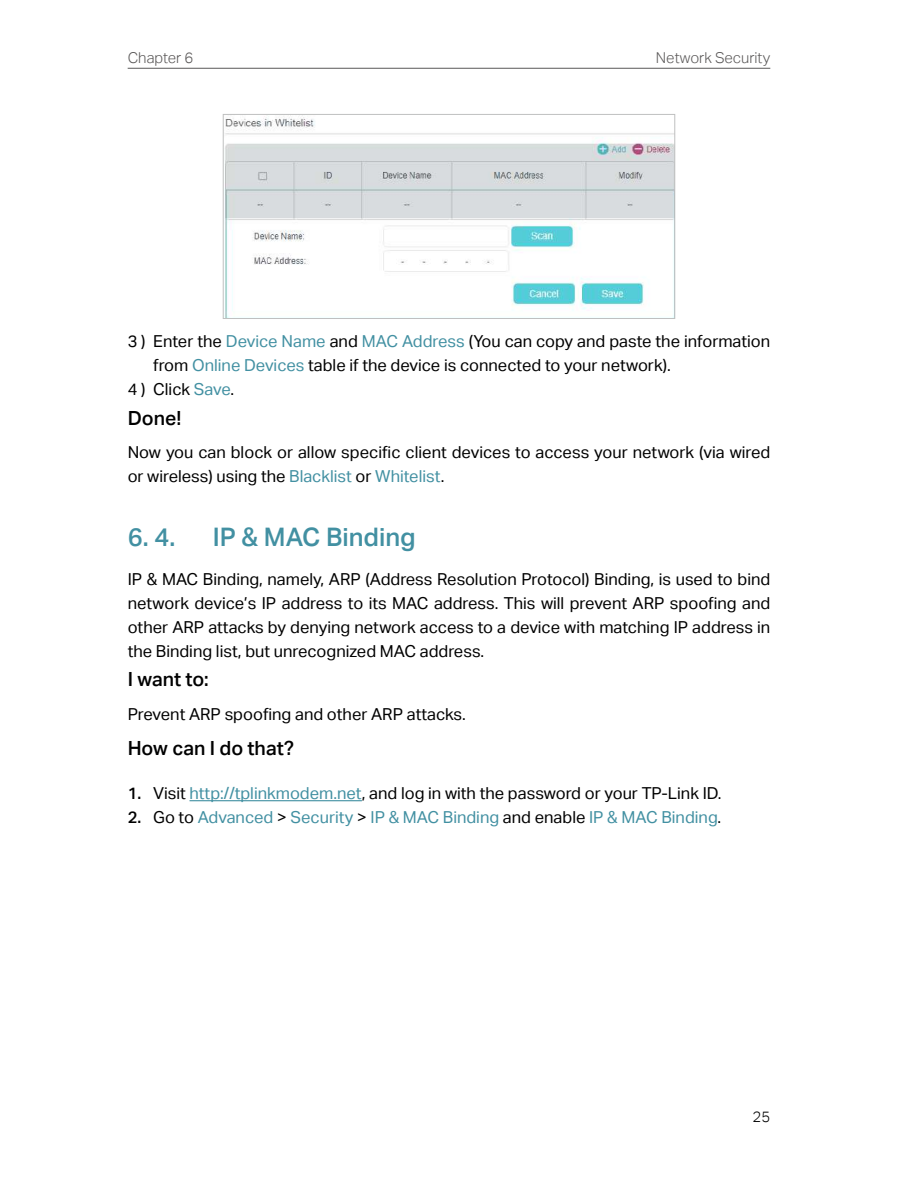
<style>
.page{position:relative;width:898px;height:1187px;background:#fff}
.page>*{position:absolute;margin:0;border:0;box-sizing:border-box;transform-origin:0 0}
.t1{font:25.5px "TP Link Aktiv Medium";color:#4290a2}
.t2{font:19.5px "TP Link Aktiv Medium";color:#000}
.t3{font:16.5px/24px "TP Link Aktiv Regular";color:#000}
.t4{font:16.5px "TP Link Aktiv Regular";color:#4290a2}
.t5{font:15px "TP Link Aktiv Light";color:#595757}
.t6{font:15px "TP Link Aktiv Light";color:#000}
.s1{color:#4290a2}
.s2{font-family:"TP Link Aktiv Medium"}
.s3{font-family:"TP Link Aktiv Medium";color:#000}
.s4{color:#000}
</style>
<div class="page">
<hr style="left:128px;top:68px;width:642px;height:1px;background:#595757">
<hr style="left:189px;top:800px;width:173px;height:1px;background:#4290a2">
<img style="left:225px;top:117px;width:447px;height:200px">
<div style="left:223px;top:114px;width:451px;height:205px;border:1px solid #bfc0c0"></div>
<p class="t5" style="left:128px;top:49px;width:67px">Chapter 6</p>
<p class="t5" style="left:655px;top:49px;width:116px">Network Security</p>
<p class="t3" style="left:128px;top:329px;width:644px">3 ) Enter the <span class="s1">Device Name</span> and <span class="s1">MAC Address</span> (You can copy and paste the information</p>
<p class="t3" style="left:153px;top:353px;width:519px">from <span class="s1">Online Devices</span> table if the device is connected to your network).</p>
<p class="t3" style="left:128px;top:377px;width:108px">4 ) Click <span class="s1">Save</span>.</p>
<p class="t2" style="left:128px;top:406px;width:55px">Done!</p>
<p class="t3" style="left:128px;top:440px;width:644px">Now you can block or allow specific client devices to access your network (via wired or wireless) using the <span class="s1">Blacklist</span> or <span class="s1">Whitelist</span>.</p>
<h1 class="t1" style="left:128px;top:522px;width:46px">6. 4.</h1>
<h1 class="t1" style="left:213px;top:522px;width:204px">IP &amp; MAC Binding</h1>
<p class="t3" style="left:128px;top:567px;width:644px;text-align:justify">IP &amp; MAC Binding, namely, ARP (Address Resolution Protocol) Binding, is used to bind network device’s IP address to its MAC address. This will prevent ARP spoofing and other ARP attacks by denying network access to a device with matching IP address in the Binding list, but unrecognized MAC address.</p>
<p class="t2" style="left:128px;top:668px;width:83px">I want to:</p>
<p class="t3" style="left:128px;top:702px;width:339px">Prevent ARP spoofing and other ARP attacks.</p>
<p class="t2" style="left:128px;top:736px;width:168px">How can I do that?</p>
<p class="t3" style="left:128px;top:781px;width:595px"><span class="s2">1.</span> Visit <span class="s1">http://tplinkmodem.net</span>, and log in with the password or your TP-Link ID.</p>
<p class="t4" style="left:128px;top:807px;width:595px"><span class="s3">2.</span> <span class="s4">Go to</span> Advanced <span class="s4">&gt;</span> Security <span class="s4">&gt;</span> IP &amp; MAC Binding <span class="s4">and enable</span> IP &amp; MAC Binding<span class="s4">.</span></p>
<p class="t6" style="left:752px;top:1107px;width:19px">25</p>
</div>
